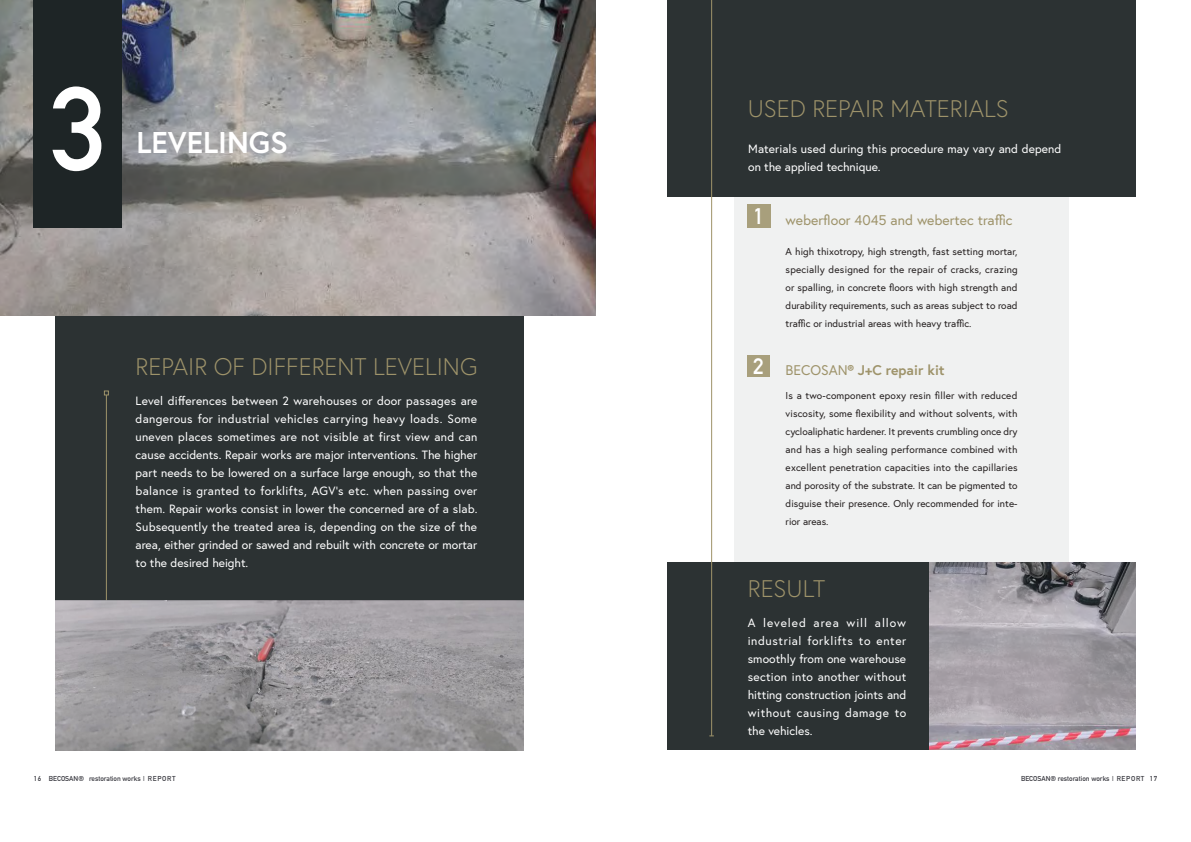
<style>
.page{position:relative;width:1191px;height:842px;background:#fff}
.page>*{position:absolute;margin:0;border:0;box-sizing:border-box;transform-origin:0 0}
.t1{font:700 117px "DIN Alternate";color:#fff}
.t2{font:700 30px "Europa";color:#fff}
.t3{font:300 24px "Europa";color:#9e936a}
.t4{font:700 22px "DIN Alternate";color:#fff}
.t5{font:14px "Europa";color:#9e936a}
.t6{font:700 14px "Europa";color:#9e936a}
.t7{font:12px/18px "Europa";color:#fff;text-align:justify}
.t8{font:10px/18px "Europa";color:#241f1f;text-align:justify}
.t9{font:700 7px "DIN Alternate";color:#38383f}
.s1{font-weight:400}
</style>
<div class="page">
<div style="left:55px;top:153px;width:468px;height:447px;background:#2c3233"></div>
<hr style="left:106px;top:395px;width:1px;height:205px;background:#9e936a">
<svg style="left:104px;top:390px;width:5px;height:5px"></svg>
<img style="left:0;top:0;width:595px;height:316px">
<div style="left:34px;top:0;width:88px;height:228px;background:#1e2526"></div>
<img style="left:55px;top:600px;width:468px;height:151px">
<div style="left:667px;top:0;width:468px;height:197px;background:#2c3233"></div>
<div style="left:667px;top:562px;width:468px;height:187px;background:#2c3233"></div>
<hr style="left:711px;top:0;width:1px;height:736px;background:#9e936a">
<div style="left:734px;top:196px;width:335px;height:373px;background:#f0f1f1"></div>
<div style="left:747px;top:204px;width:24px;height:24px;background:#a89f7c"></div>
<div style="left:748px;top:355px;width:22px;height:22px;background:#a89f7c"></div>
<img style="left:929px;top:562px;width:206px;height:187px">
<h1 class="t1" style="left:51px;top:40px;width:58px">3</h1>
<h2 class="t2" style="left:136px;top:122px;width:153px">LEVELINGS</h2>
<h3 class="t3" style="left:136px;top:352px;width:343px">REPAIR OF DIFFERENT LEVELING</h3>
<p class="t7" style="left:136px;top:392px;width:343px">Level differences between 2 warehouses or door passages are dangerous for industrial vehicles carrying heavy loads. Some uneven places sometimes are not visible at first view and can cause accidents. Repair works are major interventions. The higher part needs to be lowered on a surface large enough, so that the balance is granted to forklifts, AGV’s etc. when passing over them. Repair works consist in lower the concerned are of a slab.<br>Subsequently the treated area is, depending on the size of the area, either grinded or sawed and rebuilt with concrete or mortar to the desired height.</p>
<h3 class="t3" style="left:748px;top:94px;width:262px">USED REPAIR MATERIALS</h3>
<p class="t7" style="left:748px;top:140px;width:315px">Materials used during this procedure may vary and depend on the applied technique.</p>
<h3 class="t4" style="left:753px;top:200px;width:12px">1</h3>
<h3 class="t4" style="left:753px;top:350px;width:12px">2</h3>
<p class="t5" style="left:785px;top:211px;width:228px">weberfloor 4045 and webertec traffic</p>
<p class="t8" style="left:785px;top:242px;width:233px">A high thixotropy, high strength, fast setting mortar, specially designed for the repair of cracks, crazing or spalling, in concrete floors with high strength and durability requirements, such as areas subject to road traffic or industrial areas with heavy traffic.</p>
<p class="t6" style="left:785px;top:361px;width:161px"><span class="s1">BECOSAN</span>® J+C repair kit</p>
<p class="t8" style="left:785px;top:386px;width:233px">Is a two-component epoxy resin filler with reduced viscosity, some flexibility and without solvents, with cycloaliphatic hardener. It prevents crumbling once dry and has a high sealing performance combined with excellent penetration capacities into the capillaries and porosity of the substrate. It can be pigmented to disguise their presence. Only recommended for inte&shy;rior areas.</p>
<h3 class="t3" style="left:748px;top:574px;width:79px">RESULT</h3>
<p class="t7" style="left:748px;top:614px;width:160px">A leveled area will allow industrial forklifts to enter smoothly from one warehouse section into another without hitting construction joints and without causing damage to the vehicles.</p>
<p class="t9" style="left:34px;top:773px;width:143px">16 BECOSAN® restoration works | REPORT</p>
<p class="t9" style="left:1021px;top:773px;width:138px">BECOSAN® restoration works | REPORT 17</p>
</div>
